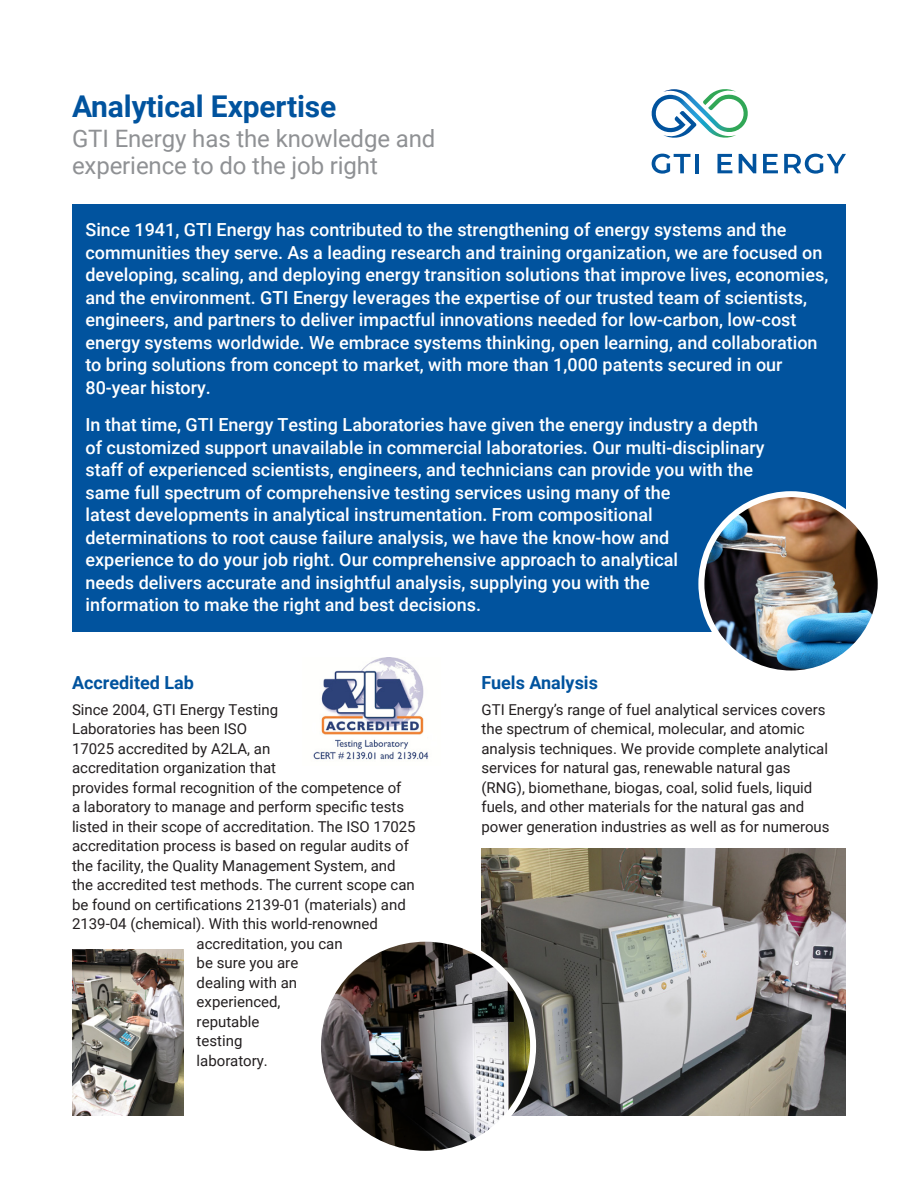
<style>
.page{position:relative;width:918px;height:1188px;background:#fff}
.page>*{position:absolute;margin:0;border:0;box-sizing:border-box;transform-origin:0 0}
.Headline{font:700 30px "Roboto";letter-spacing:-.005em;color:#01539e}
.Headline-2{font:24px/27px "Roboto";letter-spacing:-.005em;color:#8f9194}
.Intro{font:500 18px/22.5px "Roboto";color:#fff}
.t1{font:700 18px "Roboto";color:#01539e}
.body{font:15px/19.5px "Roboto";color:#231f20}
</style>
<div class="page">
<img style="left:313px;top:657px;width:116px;height:103px">
<img style="left:482px;top:849px;width:364px;height:267px">
<img style="left:318px;top:939px;width:215px;height:215px;border-radius:108px">
<div style="left:315px;top:936px;width:221px;height:221px;border:6px solid #fff;border-radius:50%"></div>
<img style="left:72px;top:949px;width:111px;height:167px">
<div style="left:72px;top:204px;width:774px;height:428px;background:#01539e"></div>
<img style="left:701px;top:494px;width:180px;height:180px;border-radius:90px">
<div style="left:698px;top:491px;width:186px;height:185px;border:6px solid #fff;border-radius:50%"></div>
<svg style="left:651px;top:89px;width:97px;height:49px"></svg>
<svg style="left:652px;top:154px;width:38px;height:20px"></svg>
<hr style="left:695px;top:154px;width:4px;height:19px;background:#01539e">
<svg style="left:717px;top:154px;width:15px;height:19px"></svg>
<svg style="left:739px;top:154px;width:17px;height:19px"></svg>
<svg style="left:763px;top:154px;width:15px;height:19px"></svg>
<svg style="left:784px;top:154px;width:62px;height:20px"></svg>
<p class="Headline" style="left:72px;top:85px;width:266px">Analytical Expertise</p>
<p class="Headline-2" style="left:72px;top:124px;width:365px">GTI Energy has the knowledge and experience to do the job right</p>
<p class="Intro" style="left:86px;top:218px;width:744px">Since 1941, GTI Energy has contributed to the strengthening of energy systems and the communities they serve. As a leading research and training organization, we are focused on developing, scaling, and deploying energy transition solutions that improve lives, economies, and the environment. GTI Energy leverages the expertise of our trusted team of scientists, engineers, and partners to deliver impactful innovations needed for low-carbon, low-cost energy systems worldwide. We embrace systems thinking, open learning, and collaboration to bring solutions from concept to market, with more than 1,000 patents secured in our 80-year history.</p>
<p class="Intro" style="left:86px;top:413px;width:681px">In that time, GTI Energy Testing Laboratories have given the energy industry a depth of customized support unavailable in commercial laboratories. Our multi-disciplinary staff of experienced scientists, engineers, and technicians can provide you with the same full spectrum of comprehensive testing services using many of the<br>latest developments in analytical instrumentation. From compositional determinations to root cause failure analysis, we have the know-how and<br>experience to do your job right. Our comprehensive approach to analytical<br>needs delivers accurate and insightful analysis, supplying you with the<br>information to make the right and best decisions.</p>
<p class="t1" style="left:72px;top:670px;width:124px">Accredited Lab</p>
<p class="body" style="left:72px;top:699px;width:208px">Since 2004, GTI Energy Testing</p>
<p class="body" style="left:72px;top:719px;width:177px">Laboratories has been ISO</p>
<p class="body" style="left:72px;top:738px;width:200px">17025 accredited by A2LA, an</p>
<p class="body" style="left:72px;top:758px;width:206px">accreditation organization that</p>
<p class="body" style="left:72px;top:777px;width:331px">provides formal recognition of the competence of</p>
<p class="body" style="left:72px;top:797px;width:334px">a laboratory to manage and perform specific tests</p>
<p class="body" style="left:72px;top:816px;width:345px">listed in their scope of accreditation. The ISO 17025</p>
<p class="body" style="left:72px;top:836px;width:339px">accreditation process is based on regular audits of</p>
<p class="body" style="left:72px;top:855px;width:325px">the facility, the Quality Management System, and</p>
<p class="body" style="left:72px;top:875px;width:344px">the accredited test methods. The current scope can</p>
<p class="body" style="left:72px;top:894px;width:335px">be found on certifications 2139-01 (materials) and</p>
<p class="body" style="left:72px;top:914px;width:307px">2139-04 (chemical). With this world-renowned</p>
<p class="body" style="left:197px;top:933px;width:147px">accreditation, you can</p>
<p class="body" style="left:197px;top:953px;width:103px">be sure you are</p>
<p class="body" style="left:197px;top:972px;width:102px">dealing with an</p>
<p class="body" style="left:197px;top:992px;width:85px">experienced,</p>
<p class="body" style="left:197px;top:1011px;width:64px">reputable</p>
<p class="body" style="left:197px;top:1031px;width:47px">testing</p>
<p class="body" style="left:197px;top:1050px;width:73px">laboratory.</p>
<p class="t1" style="left:482px;top:670px;width:118px">Fuels Analysis</p>
<p class="body" style="left:482px;top:699px;width:350px">GTI Energy’s range of fuel analytical services covers the spectrum of chemical, molecular, and atomic analysis techniques. We provide complete analytical services for natural gas, renewable natural gas (RNG), biomethane, biogas, coal, solid fuels, liquid fuels, and other materials for the natural gas and power generation industries as well as for numerous</p>
</div>
